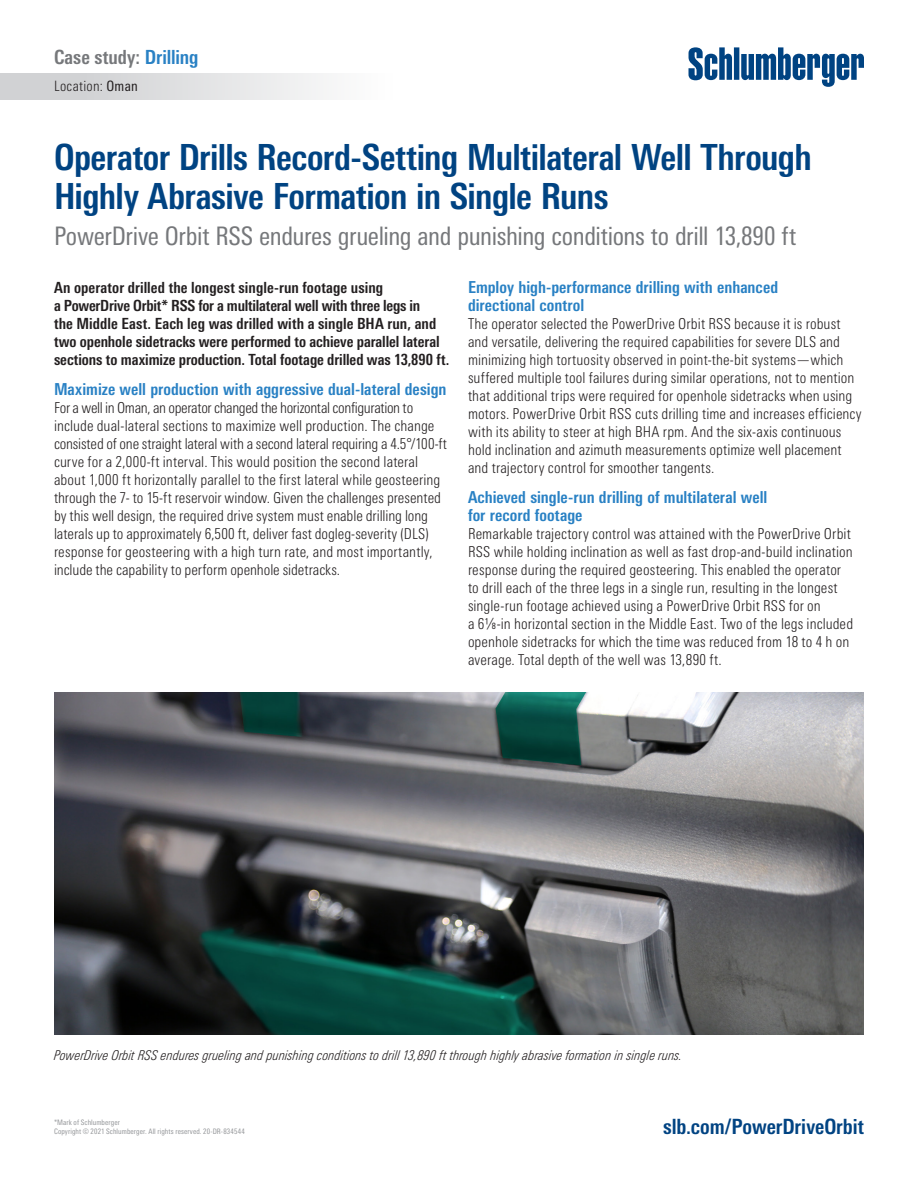
<style>
.page{position:relative;width:918px;height:1188px;background:#fff}
.page>*{position:absolute;margin:0;border:0;box-sizing:border-box;transform-origin:0 0}
.headline__front{font:700 condensed 36px/39px "Univers Next Pro";letter-spacing:-.015em;color:#004382}
.Subhead{font:condensed 25.5px "Univers Next Pro";letter-spacing:-.015em;color:#76787b}
.URL{font:700 condensed 21px "Univers Next Pro";color:#004382}
.Case_Study{font:700 condensed 19.5px "Univers Next Pro";letter-spacing:-.005em;color:#76787b}
.Body_Head{font:700 condensed 16.5px/18px "Univers Next Pro";color:#2981c4}
.Intro_paragraph{font:700 condensed 15.3px/18px "Univers Next Pro";color:#231f20}
.Body_Text{font:300 condensed 15px/18px "Univers Next Pro";letter-spacing:.005em;color:#231f20}
.Location{font:300 condensed 14.25px "Univers Next Pro";letter-spacing:.02em;color:#231f20}
.t1{font:italic 300 condensed 13.5px "Univers Next Pro";letter-spacing:.005em;color:#231f20}
.Boilerplate__docket{font:condensed 7.5px "Univers Next Pro";letter-spacing:.01em;color:#939598}
.s1{color:#2981c4}
.s2{font-weight:400}
</style>
<div class="page">
<div style="left:0;top:73px;width:393px;height:27px;background:linear-gradient(to right,#c9cbcd,#fdfdfd)"></div>
<img style="left:54px;top:693px;width:810px;height:342px">
<svg style="left:688px;top:47px;width:176px;height:40px"></svg>
<p class="Case_Study" style="left:54px;top:46px;width:146px">Case study: <span class="s1">Drilling</span></p>
<p class="Location" style="left:54px;top:78px;width:85px">Location: <span class="s2">Oman</span></p>
<p class="headline__front" style="left:54px;top:137px;width:759px">Operator Drills Record-Setting Multilateral Well Through<br>Highly Abrasive Formation in Single Runs</p>
<p class="Subhead" style="left:54px;top:221px;width:744px">PowerDrive Orbit RSS endures grueling and punishing conditions to drill 13,890 ft</p>
<p class="Intro_paragraph" style="left:54px;top:278px;width:397px">An operator drilled the longest single-run footage using<br>a PowerDrive Orbit* RSS for a multilateral well with three legs in<br>the Middle East. Each leg was drilled with a single BHA run, and two openhole sidetracks were performed to achieve parallel lateral sections to maximize production. Total footage drilled was 13,890 ft.</p>
<p class="Body_Head" style="left:54px;top:380px;width:394px">Maximize well production with aggressive dual-lateral design</p>
<p class="Body_Text" style="left:54px;top:398px;width:394px">For a well in Oman, an operator changed the horizontal configuration to include dual-lateral sections to maximize well production. The change consisted of one straight lateral with a second lateral requiring a 4.5°/100-ft curve for a 2,000-ft interval. This would position the second lateral about 1,000 ft horizontally parallel to the first lateral while geosteering through the 7- to 15-ft reservoir window. Given the challenges presented by this well design, the required drive system must enable drilling long laterals up to approximately 6,500 ft, deliver fast dogleg-severity (DLS) response for geosteering with a high turn rate, and most importantly, include the capability to perform openhole sidetracks.</p>
<p class="Body_Head" style="left:468px;top:278px;width:312px">Employ high-performance drilling with enhanced directional control</p>
<p class="Body_Text" style="left:468px;top:315px;width:395px">The operator selected the PowerDrive Orbit RSS because it is robust and versatile, delivering the required capabilities for severe DLS and minimizing high tortuosity observed in point-the-bit systems—which suffered multiple tool failures during similar operations, not to mention that additional trips were required for openhole sidetracks when using motors. PowerDrive Orbit RSS cuts drilling time and increases efficiency with its ability to steer at high BHA rpm. And the six-axis continuous hold inclination and azimuth measurements optimize well placement and trajectory control for smoother tangents.</p>
<p class="Body_Head" style="left:468px;top:488px;width:301px">Achieved single-run drilling of multilateral well for record footage</p>
<p class="Body_Text" style="left:468px;top:525px;width:387px">Remarkable trajectory control was attained with the PowerDrive Orbit RSS while holding inclination as well as fast drop-and-build inclination response during the required geosteering. This enabled the operator to drill each of the three legs in a single run, resulting in the longest single-run footage achieved using a PowerDrive Orbit RSS for on<br>a 61/8-in horizontal section in the Middle East. Two of the legs included openhole sidetracks for which the time was reduced from 18 to 4 h on average. Total depth of the well was 13,890 ft.</p>
<p class="t1" style="left:54px;top:1048px;width:630px">PowerDrive Orbit RSS endures grueling and punishing conditions to drill 13,890 ft through highly abrasive formation in single runs.</p>
<p class="Boilerplate__docket" style="left:54px;top:1118px;width:67px">*Mark of Schlumberger</p>
<p class="Boilerplate__docket" style="left:54px;top:1127px;width:192px">Copyright © 2021 Schlumberger. All rights reserved. 20-DR-834544</p>
<p class="URL" style="left:663px;top:1114px;width:202px">slb.com/PowerDriveOrbit</p>
</div>
